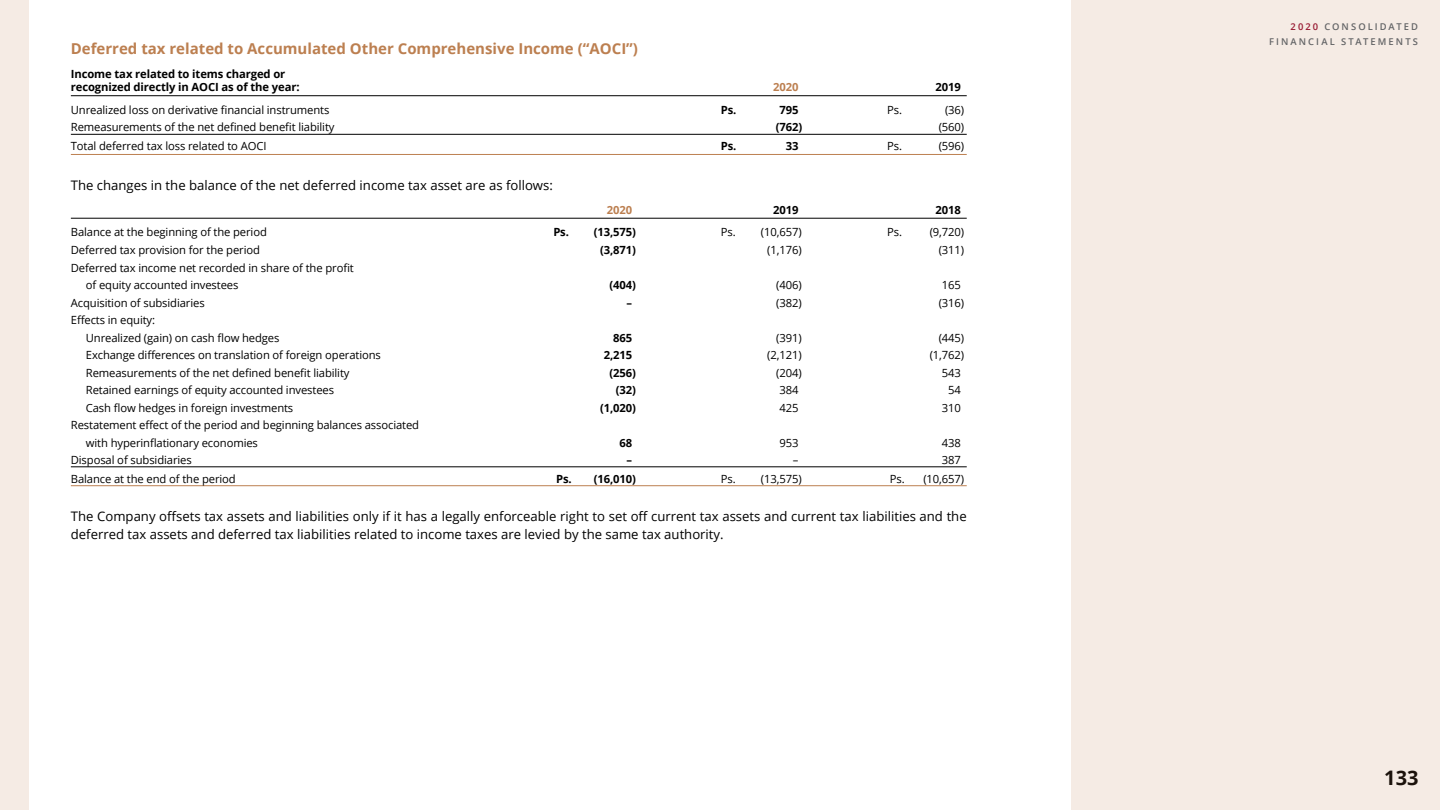
<style>
.page{position:relative;width:1440px;height:810px;background:#fff}
.page>*{position:absolute;margin:0;border:0;box-sizing:border-box;transform-origin:0 0}
.t1{font:700 20px "Open Sans";color:#000}
.t2{font:700 15px "Open Sans";color:#bc7f50}
.t3{font:13.12px/17.5px "Open Sans";color:#000}
.t4{font:11.25px/17.5px "Open Sans";letter-spacing:-.01em;color:#000}
.t5{font:700 11.25px/13.8px "Open Sans";letter-spacing:-.01em;color:#000}
.t6{font:700 11.25px "Open Sans";letter-spacing:-.01em;color:#bc7f50}
.t7{font:600 9.38px/15px "Open Sans";letter-spacing:.22em;color:#636466;text-align:right}
.s1{color:#981a32}
</style>
<div class="page">
<div style="left:0;top:0;width:28px;height:810px;background:#f5ebe4"></div>
<div style="left:1071px;top:0;width:369px;height:810px;background:#f5ebe4"></div>
<hr style="left:71px;top:95px;width:896px;height:1px;background:#000">
<hr style="left:71px;top:134px;width:896px;height:1px;background:#000">
<hr style="left:71px;top:154px;width:896px;height:1px;background:#bc7f50">
<hr style="left:71px;top:218px;width:896px;height:1px;background:#000">
<hr style="left:71px;top:466px;width:896px;height:1px;background:#000">
<hr style="left:71px;top:485px;width:896px;height:1px;background:#bc7f50">
<h2 class="t2" style="left:71px;top:38px;width:569px">Deferred tax related to Accumulated Other Comprehensive Income (“AOCI”)</h2>
<p class="t5" style="left:71px;top:67px;width:230px">Income tax related to items charged or recognized directly in AOCI as of the year:</p>
<p class="t6" style="left:773px;top:79px;width:27px">2020</p>
<p class="t5" style="left:936px;top:80px;width:27px">2019</p>
<p class="t4" style="left:71px;top:101px;width:260px">Unrealized loss on derivative financial instruments</p>
<p class="t5" style="left:721px;top:103px;width:17px">Ps.</p>
<p class="t5" style="left:779px;top:103px;width:21px">795</p>
<p class="t4" style="left:887px;top:101px;width:16px">Ps.</p>
<p class="t4" style="left:945px;top:101px;width:21px">(36)</p>
<p class="t4" style="left:71px;top:118px;width:265px">Remeasurements of the net defined benefit liability</p>
<p class="t5" style="left:776px;top:120px;width:28px">(762)</p>
<p class="t4" style="left:939px;top:118px;width:27px">(560)</p>
<p class="t4" style="left:71px;top:137px;width:197px">Total deferred tax loss related to AOCI</p>
<p class="t5" style="left:721px;top:139px;width:17px">Ps.</p>
<p class="t5" style="left:786px;top:139px;width:14px">33</p>
<p class="t4" style="left:887px;top:137px;width:16px">Ps.</p>
<p class="t4" style="left:939px;top:137px;width:27px">(596)</p>
<p class="t3" style="left:71px;top:176px;width:484px">The changes in the balance of the net deferred income tax asset are as follows:</p>
<p class="t6" style="left:607px;top:202px;width:27px">2020</p>
<p class="t5" style="left:773px;top:203px;width:27px">2019</p>
<p class="t5" style="left:936px;top:203px;width:27px">2018</p>
<p class="t4" style="left:71px;top:223px;width:198px">Balance at the beginning of the period</p>
<p class="t5" style="left:553px;top:225px;width:84px">Ps. (13,575)</p>
<p class="t4" style="left:721px;top:223px;width:82px">Ps. (10,657)</p>
<p class="t4" style="left:887px;top:223px;width:16px">Ps.</p>
<p class="t4" style="left:930px;top:223px;width:36px">(9,720)</p>
<p class="t4" style="left:71px;top:241px;width:191px">Deferred tax provision for the period</p>
<p class="t5" style="left:600px;top:243px;width:37px">(3,871)</p>
<p class="t4" style="left:767px;top:241px;width:36px">(1,176)</p>
<p class="t4" style="left:939px;top:241px;width:27px">(311)</p>
<p class="t4" style="left:86px;top:258px;width:270px;text-indent:-15px">Deferred tax income net recorded in share of the profit of equity accounted investees</p>
<p class="t5" style="left:609px;top:278px;width:28px">(404)</p>
<p class="t4" style="left:776px;top:276px;width:27px">(406)</p>
<p class="t4" style="left:942px;top:276px;width:21px">165</p>
<p class="t4" style="left:71px;top:293px;width:135px">Acquisition of subsidiaries</p>
<p class="t5" style="left:627px;top:295px;width:7px">–</p>
<p class="t4" style="left:776px;top:293px;width:27px">(382)</p>
<p class="t4" style="left:939px;top:293px;width:27px">(316)</p>
<p class="t4" style="left:86px;top:311px;width:195px;text-indent:-15px">Effects in equity:<br>Unrealized (gain) on cash flow hedges</p>
<p class="t5" style="left:613px;top:330px;width:21px">865</p>
<p class="t4" style="left:776px;top:328px;width:27px">(391)</p>
<p class="t4" style="left:939px;top:328px;width:27px">(445)</p>
<p class="t4" style="left:86px;top:346px;width:297px">Exchange differences on translation of foreign operations</p>
<p class="t5" style="left:604px;top:348px;width:30px">2,215</p>
<p class="t4" style="left:767px;top:346px;width:36px">(2,121)</p>
<p class="t4" style="left:930px;top:346px;width:36px">(1,762)</p>
<p class="t4" style="left:86px;top:363px;width:265px">Remeasurements of the net defined benefit liability</p>
<p class="t5" style="left:609px;top:365px;width:28px">(256)</p>
<p class="t4" style="left:776px;top:363px;width:27px">(204)</p>
<p class="t4" style="left:942px;top:363px;width:21px">543</p>
<p class="t4" style="left:86px;top:381px;width:250px">Retained earnings of equity accounted investees</p>
<p class="t5" style="left:616px;top:383px;width:22px">(32)</p>
<p class="t4" style="left:779px;top:381px;width:21px">384</p>
<p class="t4" style="left:948px;top:381px;width:14px">54</p>
<p class="t4" style="left:86px;top:398px;width:209px">Cash flow hedges in foreign investments</p>
<p class="t5" style="left:600px;top:400px;width:37px">(1,020)</p>
<p class="t4" style="left:779px;top:398px;width:21px">425</p>
<p class="t4" style="left:942px;top:398px;width:21px">310</p>
<p class="t4" style="left:86px;top:416px;width:335px;text-indent:-15px">Restatement effect of the period and beginning balances associated with hyperinflationary economies</p>
<p class="t5" style="left:619px;top:435px;width:14px">68</p>
<p class="t4" style="left:779px;top:433px;width:21px">953</p>
<p class="t4" style="left:942px;top:433px;width:21px">438</p>
<p class="t4" style="left:71px;top:451px;width:122px">Disposal of subsidiaries</p>
<p class="t5" style="left:627px;top:453px;width:7px">–</p>
<p class="t4" style="left:793px;top:451px;width:7px">–</p>
<p class="t4" style="left:942px;top:451px;width:21px">387</p>
<p class="t4" style="left:71px;top:470px;width:166px">Balance at the end of the period</p>
<p class="t5" style="left:556px;top:472px;width:81px">Ps. (16,010)</p>
<p class="t4" style="left:721px;top:470px;width:82px">Ps. (13,575)</p>
<p class="t4" style="left:890px;top:470px;width:76px">Ps. (10,657)</p>
<p class="t3" style="left:71px;top:508px;width:897px">The Company offsets tax assets and liabilities only if it has a legally enforceable right to set off current tax assets and current tax liabilities and the deferred tax assets and deferred tax liabilities related to income taxes are levied by the same tax authority.</p>
<p class="t7" style="left:1269px;top:19px;width:150px"><span class="s1">2020</span> CONSOLIDATED<br>FINANCIAL STATEMENTS</p>
<h1 class="t1" style="left:1384px;top:764px;width:36px">133</h1>
</div>
